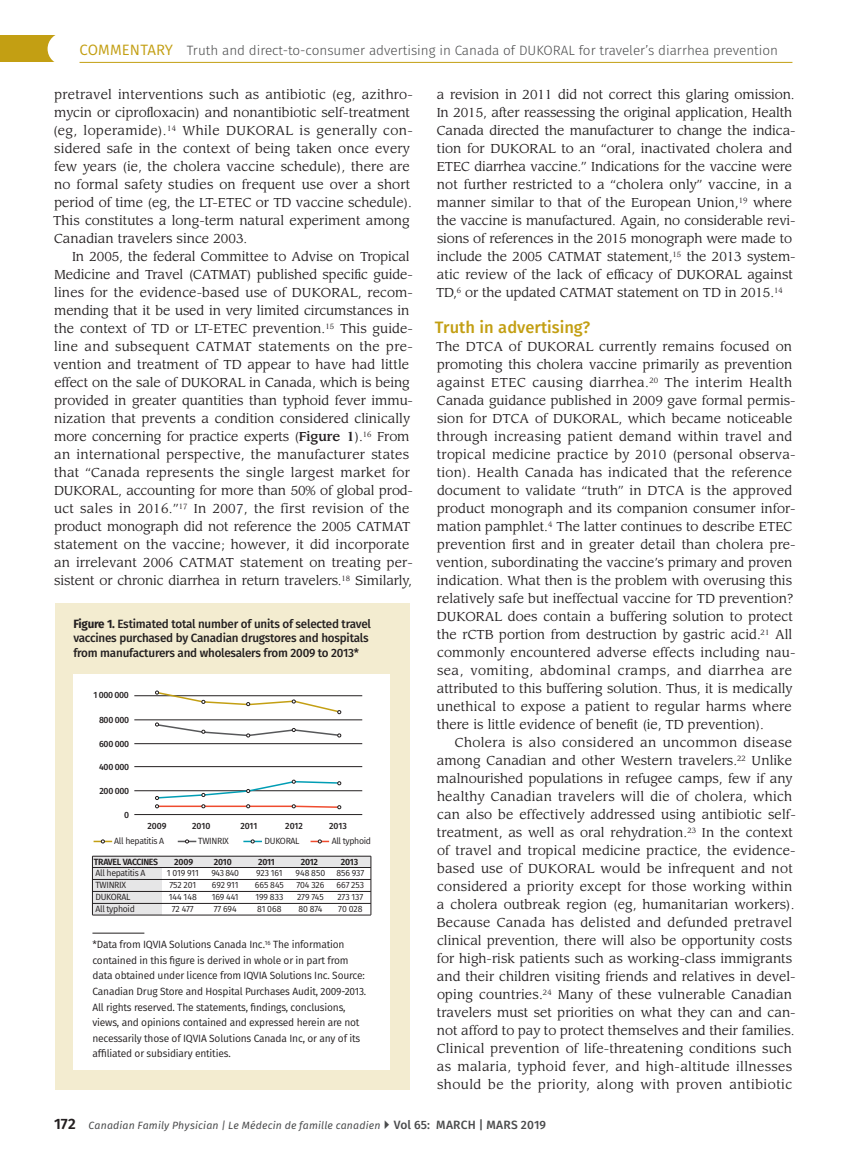
<style>
.page{position:relative;width:851px;height:1161px;background:#fff}
.page>*{position:absolute;margin:0;border:0;box-sizing:border-box;transform-origin:0 0}
.Level3Head{font:500 16.5px "Fira Sans";color:#c39f13}
.t1{font:300 13.5px "Fira Sans";color:#4b4c4d}
.ParagraphIndent{font:12.75px/18px "Leawood Std";color:#231f20}
.Paragraph{font:12.75px/18px "Leawood Std";letter-spacing:.005em;color:#231f20}
.t2{font:500 12px/14.4px "Fira Sans";letter-spacing:-.015em;color:#231f20}
.t3{font:10.5px/15.6px "Fira Sans";letter-spacing:-.015em;color:#231f20}
.t4{font:italic 10.5px "Fira Sans";letter-spacing:.015em;color:#4b4c4d}
.t5{font:9px/12px "Fira Sans";letter-spacing:-.035em;color:#231f20;text-align:justify}
.t6{font:500 9px "Fira Sans";letter-spacing:-.035em;color:#231f20}
.t7{font:600 9px/11.6px "Fira Sans";letter-spacing:-.035em;color:#231f20}
.t8{font:9px/12px "Fira Sans";color:#231f20}
.s1{font-weight:400;font-size:15px;color:#c39f13}
.s2{font-weight:500}
.s3{font-weight:700}
.s4{font-weight:400}
.s5{font-weight:600;font-style:normal;font-size:15px;color:#231f20}
.s6{font-weight:500;font-style:normal;font-size:12px}
</style>
<div class="page">
<div style="left:0;top:35px;width:55px;height:27px;background:#c39f13"></div>
<div style="left:48px;top:33px;width:32px;height:32px;background:#fff;border-radius:50%"></div>
<hr style="left:80px;top:62px;width:712px;height:1px;background:#c39f13">
<div style="left:55px;top:603px;width:355px;height:486px;background:#f3ecd0"></div>
<div style="left:74px;top:675px;width:316px;height:395px;background:#fff"></div>
<hr style="left:92px;top:933px;width:52px;height:1px;background:#231f20">
<div style="left:92px;top:856px;width:279px;height:59px;background:#e6e6e7"></div>
<div style="left:162px;top:867px;width:209px;height:48px;background:#fff"></div>
<hr style="left:92px;top:867px;width:279px;height:1px;background:#231f20">
<hr style="left:92px;top:856px;width:1px;height:59px;background:#231f20">
<hr style="left:370px;top:856px;width:1px;height:59px;background:#231f20">
<hr style="left:92px;top:856px;width:279px;height:1px;background:#231f20">
<hr style="left:92px;top:879px;width:279px;height:1px;background:#231f20">
<hr style="left:134px;top:695px;width:228px;height:1px;background:#231f20">
<hr style="left:134px;top:720px;width:228px;height:1px;background:#231f20">
<hr style="left:134px;top:743px;width:228px;height:1px;background:#231f20">
<hr style="left:134px;top:766px;width:228px;height:1px;background:#231f20">
<hr style="left:134px;top:790px;width:228px;height:1px;background:#231f20">
<hr style="left:134px;top:814px;width:228px;height:1px;background:#231f20">
<hr style="left:92px;top:891px;width:279px;height:1px;background:#231f20">
<hr style="left:92px;top:903px;width:279px;height:1px;background:#231f20">
<hr style="left:92px;top:915px;width:279px;height:1px;background:#231f20">
<svg style="left:155px;top:691px;width:186px;height:23px"></svg>
<svg style="left:155px;top:723px;width:187px;height:14px"></svg>
<svg style="left:154px;top:780px;width:187px;height:29px"></svg>
<svg style="left:310px;top:840px;width:19px;height:3px"></svg>
<svg style="left:243px;top:840px;width:19px;height:3px"></svg>
<svg style="left:178px;top:840px;width:18px;height:3px"></svg>
<svg style="left:94px;top:840px;width:18px;height:3px"></svg>
<p class="t1" style="left:80px;top:40px;width:700px"><span class="s1">COMMENTARY</span> Truth and direct-to-consumer advertising in Canada of DUKORAL for traveler’s diarrhea prevention</p>
<p class="ParagraphIndent" style="left:53px;top:86px;width:361px">pretravel interventions such as antibiotic (eg, azithro&shy;mycin or ciprofloxacin) and nonantibiotic self-treatment (eg, loperamide).<sup>14</sup> While DUKORAL is generally con&shy;sidered safe in the context of being taken once every few years (ie, the cholera vaccine schedule), there are no formal safety studies on frequent use over a short period of time (eg, the LT-ETEC or TD vaccine schedule).<br>This constitutes a long-term natural experiment among Canadian travelers since 2003.</p>
<p class="ParagraphIndent" style="left:54px;top:248px;width:361px;text-indent:18px">In 2005, the federal Committee to Advise on Tropical Medicine and Travel (CATMAT) published specific guide&shy;lines for the evidence-based use of DUKORAL, recom&shy;mending that it be used in very limited circumstances in the context of TD or LT-ETEC prevention.<sup>15</sup> This guide&shy;line and subsequent CATMAT statements on the pre&shy;vention and treatment of TD appear to have had little effect on the sale of DUKORAL in Canada, which is being provided in greater quantities than typhoid fever immu&shy;nization that prevents a condition considered clinically more concerning for practice experts (<span class="s2">Figure 1</span>).<sup>16</sup> From an international perspective, the manufacturer states that “Canada represents the single largest market for DUKORAL, accounting for more than 50% of global prod&shy;uct sales in 2016.”<sup>17</sup> In 2007, the first revision of the product monograph did not reference the 2005 CATMAT statement on the vaccine; however, it did incorporate an irrelevant 2006 CATMAT statement on treating per&shy;sistent or chronic diarrhea in return travelers.<sup>18</sup> Similarly,</p>
<p class="ParagraphIndent" style="left:436px;top:86px;width:361px">a revision in 2011 did not correct this glaring omission.<br>In 2015, after reassessing the original application, Health Canada directed the manufacturer to change the indica&shy;tion for DUKORAL to an “oral, inactivated cholera and ETEC diarrhea vaccine.” Indications for the vaccine were not further restricted to a “cholera only” vaccine, in a manner similar to that of the European Union,<sup>19</sup> where the vaccine is manufactured. Again, no considerable revi&shy;sions of references in the 2015 monograph were made to include the 2005 CATMAT statement,<sup>15</sup> the 2013 system&shy;atic review of the lack of efficacy of DUKORAL against TD,<sup>6</sup> or the updated CATMAT statement on TD in 2015.<sup>14</sup></p>
<p class="Level3Head" style="left:435px;top:314px;width:157px">Truth in advertising?</p>
<p class="Paragraph" style="left:436px;top:338px;width:361px">The DTCA of DUKORAL currently remains focused on promoting this cholera vaccine primarily as prevention against ETEC causing diarrhea.<sup>20</sup> The interim Health Canada guidance published in 2009 gave formal permis&shy;sion for DTCA of DUKORAL, which became noticeable through increasing patient demand within travel and tropical medicine practice by 2010 (personal observa&shy;tion). Health Canada has indicated that the reference document to validate “truth” in DTCA is the approved product monograph and its companion consumer infor&shy;mation pamphlet.<sup>4</sup> The latter continues to describe ETEC prevention first and in greater detail than cholera pre&shy;vention, subordinating the vaccine’s primary and proven indication. What then is the problem with overusing this relatively safe but ineffectual vaccine for TD prevention?<br>DUKORAL does contain a buffering solution to protect the rCTB portion from destruction by gastric acid.<sup>21</sup> All commonly encountered adverse effects including nau&shy;sea, vomiting, abdominal cramps, and diarrhea are attributed to this buffering solution. Thus, it is medically unethical to expose a patient to regular harms where there is little evidence of benefit (ie, TD prevention).</p>
<p class="ParagraphIndent" style="left:437px;top:734px;width:360px;text-indent:18px">Cholera is also considered an uncommon disease among Canadian and other Western travelers.<sup>22</sup> Unlike malnourished populations in refugee camps, few if any healthy Canadian travelers will die of cholera, which can also be effectively addressed using antibiotic self&shy;treatment, as well as oral rehydration.<sup>23</sup> In the context of travel and tropical medicine practice, the evidence&shy;based use of DUKORAL would be infrequent and not considered a priority except for those working within a cholera outbreak region (eg, humanitarian workers).<br>Because Canada has delisted and defunded pretravel clinical prevention, there will also be opportunity costs for high-risk patients such as working-class immigrants and their children visiting friends and relatives in devel&shy;oping countries.<sup>24</sup> Many of these vulnerable Canadian travelers must set priorities on what they can and can&shy;not afford to pay to protect themselves and their families.<br>Clinical prevention of life-threatening conditions such as malaria, typhoid fever, and high-altitude illnesses should be the priority, along with proven antibiotic</p>
<p class="t2" style="left:73px;top:616px;width:299px"><span class="s3">Figure 1.</span> Estimated total number of units of selected travel vaccines purchased by Canadian drugstores and hospitals from manufacturers and wholesalers from 2009 to 2013*</p>
<p class="t6" style="left:94px;top:687px;width:37px">1 000 000</p>
<p class="t6" style="left:99px;top:713px;width:32px">800 000</p>
<p class="t6" style="left:99px;top:736px;width:31px">600 000</p>
<p class="t6" style="left:99px;top:760px;width:31px">400 000</p>
<p class="t6" style="left:100px;top:784px;width:31px">200 000</p>
<p class="t6" style="left:124px;top:807px;width:7px">0</p>
<p class="t6" style="left:147px;top:818px;width:21px">2009</p>
<p class="t6" style="left:192px;top:818px;width:20px">2010</p>
<p class="t6" style="left:240px;top:818px;width:18px">2011</p>
<p class="t6" style="left:285px;top:818px;width:19px">2012</p>
<p class="t6" style="left:329px;top:818px;width:19px">2013</p>
<p class="t5" style="left:332px;top:835px;width:41px">All typhoid</p>
<p class="t5" style="left:114px;top:835px;width:52px">All hepatitis A</p>
<p class="t5" style="left:264px;top:835px;width:36px">DUKORAL</p>
<p class="t5" style="left:198px;top:835px;width:32px">TWINRIX</p>
<p class="t7" style="left:94px;top:855px;width:66px">TRAVEL VACCINES<br><span class="s4">All hepatitis A</span></p>
<p class="t7" style="left:174px;top:855px;width:20px">2009</p>
<p class="t7" style="left:214px;top:855px;width:19px">2010</p>
<p class="t7" style="left:258px;top:855px;width:18px">2011</p>
<p class="t7" style="left:301px;top:855px;width:19px">2012</p>
<p class="t7" style="left:341px;top:855px;width:19px">2013</p>
<p class="t5" style="left:211px;top:867px;width:29px">943 840<br>692 911<br>169 441<br>77 694</p>
<p class="t8" style="left:255px;top:867px;width:30px">923 161<br>665 845<br>199 833<br>81 068</p>
<p class="t5" style="left:295px;top:867px;width:31px;text-align:left">948 850<br>704 326<br>279 745<br>80 874</p>
<p class="t5" style="left:336px;top:867px;width:30px">856 937<br>667 253<br>273 137<br>70 028</p>
<p class="t5" style="left:167px;top:867px;width:33px">1 019 911</p>
<p class="t5" style="left:95px;top:879px;width:32px">TWINRIX</p>
<p class="t5" style="left:169px;top:879px;width:29px;text-align:center">752 201<br>144 148<br>72 477</p>
<p class="t5" style="left:95px;top:891px;width:36px">DUKORAL</p>
<p class="t5" style="left:95px;top:903px;width:41px">All typhoid</p>
<p class="t3" style="left:92px;top:937px;width:275px">*Data from IQVIA Solutions Canada Inc.<sup>16</sup> The information contained in this figure is derived in whole or in part from data obtained under licence from IQVIA Solutions Inc. Source:<br>Canadian Drug Store and Hospital Purchases Audit, 2009-2013.<br>All rights reserved. The statements, findings, conclusions, views, and opinions contained and expressed herein are not necessarily those of IQVIA Solutions Canada Inc, or any of its affiliated or subsidiary entities.</p>
<p class="t4" style="left:54px;top:1117px;width:493px"><span class="s5">172</span> Canadian Family Physician | Le Médecin de famille canadien <span class="s6">Vol 65: MARCH | MARS 2019</span></p>
</div>
